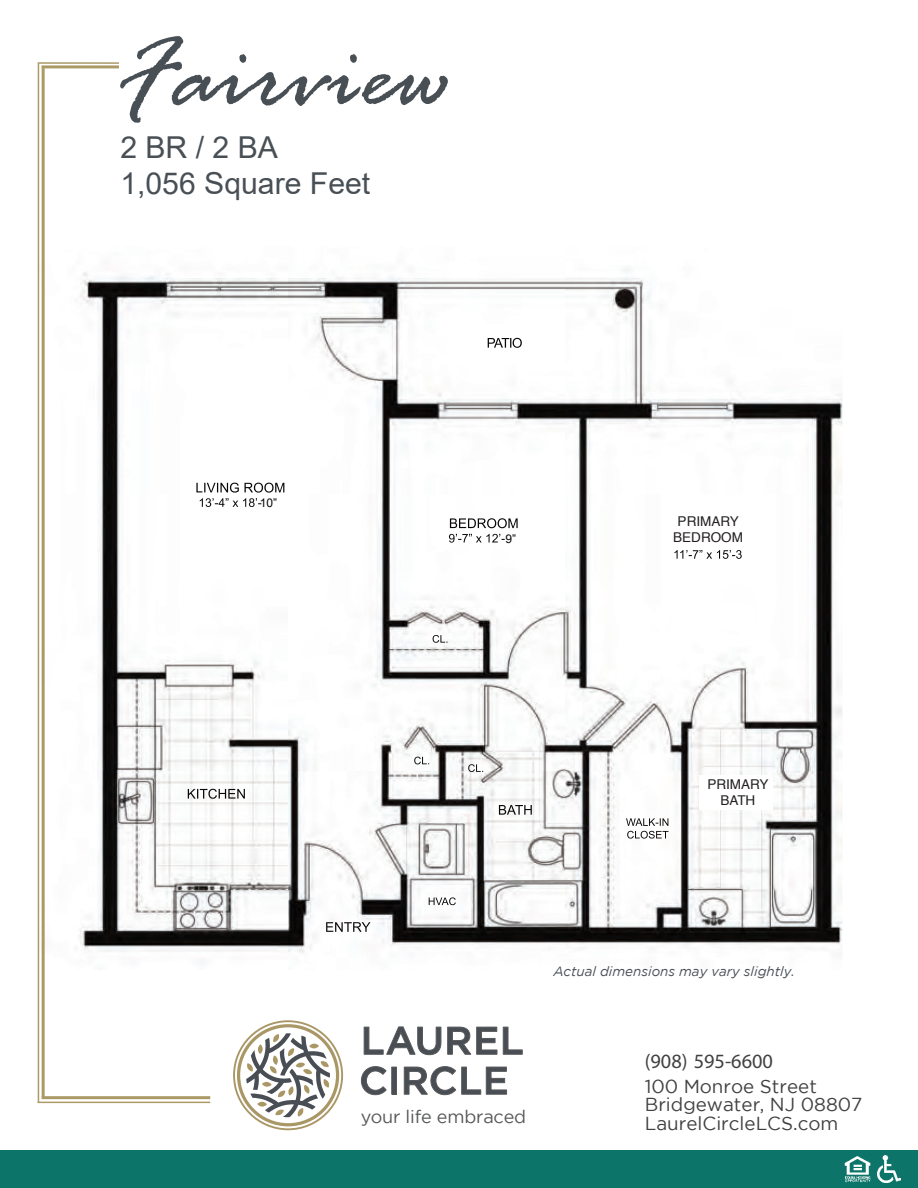
<style>
.page{position:relative;width:918px;height:1188px;background:#fff}
.page>*{position:absolute;margin:0;border:0;box-sizing:border-box;transform-origin:0 0}
.t1{font:italic 108px "Rage";color:#484f55}
.t2{font:30.15px/36.2px "Arial";color:#484f55}
.t3{font:500 20.4px "Gotham";color:#414042}
.t4{font:18.75px/18.8px "Gotham";color:#414042}
.t5{font:18px "Gotham";letter-spacing:-.01em;color:#57585a}
.t6{font:italic 13.5px "Gotham";color:#484f55}
.t7{font:13.5px "Helvetica";color:#231f20}
.t8{font:12px "Arial";color:#040503}
</style>
<div class="page">
<img style="left:39px;top:246px;width:804px;height:723px">
<img style="left:499px;top:805px;width:33px;height:10px">
<img style="left:188px;top:789px;width:57px;height:10px">
<img style="left:414px;top:757px;width:15px;height:7px">
<img style="left:433px;top:635px;width:14px;height:8px">
<img style="left:626px;top:818px;width:42px;height:21px">
<img style="left:468px;top:764px;width:15px;height:8px">
<img style="left:429px;top:897px;width:27px;height:8px">
<img style="left:488px;top:338px;width:34px;height:10px">
<img style="left:326px;top:922px;width:44px;height:10px">
<img style="left:196px;top:483px;width:88px;height:10px">
<img style="left:450px;top:518px;width:68px;height:10px">
<div style="left:0;top:1150px;width:918px;height:38px;background:#0c7468"></div>
<img style="left:845px;top:1156px;width:26px;height:27px">
<img style="left:878px;top:1156px;width:23px;height:26px">
<svg style="left:233px;top:1020px;width:110px;height:110px"></svg>
<svg style="left:363px;top:1026px;width:160px;height:29px"></svg>
<svg style="left:361px;top:1066px;width:26px;height:29px"></svg>
<hr style="left:392px;top:1067px;width:4px;height:27px;background:#494e54">
<div style="left:391px;top:1067px;width:6px;height:28px;border:1px solid #57585a"></div>
<svg style="left:404px;top:1066px;width:103px;height:29px"></svg>
<hr style="left:38px;top:63px;width:1px;height:1040px;background:#ab9966">
<hr style="left:42px;top:68px;width:3px;height:1029px;background:#ab9966">
<hr style="left:38px;top:1102px;width:172px;height:1px;background:#ab9966">
<hr style="left:42px;top:1096px;width:168px;height:3px;background:#ab9966">
<hr style="left:38px;top:62px;width:81px;height:2px;background:#ab9966">
<hr style="left:42px;top:65px;width:77px;height:3px;background:#ab9966">
<div style="left:671px;top:514px;width:74px;height:34px;background:#fff"></div>
<div style="left:699px;top:775px;width:74px;height:34px;background:#fff"></div>
<p class="t1" style="left:117px;top:17px;width:337px">Fairview</p>
<p class="t2" style="left:120px;top:129px;width:251px">2 BR / 2 BA<br>1,056 Square Feet</p>
<p class="t8" style="left:260px;top:494px;width:19px">10”</p>
<p class="t8" style="left:506px;top:530px;width:12px">9”</p>
<p class="t7" style="left:678px;top:511px;width:63px">PRIMARY</p>
<p class="t7" style="left:673px;top:527px;width:71px">BEDROOM</p>
<p class="t7" style="left:707px;top:774px;width:63px">PRIMARY</p>
<p class="t7" style="left:720px;top:790px;width:37px">BATH</p>
<p class="t6" style="left:553px;top:964px;width:243px">Actual dimensions may vary slightly.</p>
<p class="t5" style="left:361px;top:1106px;width:167px">your life embraced</p>
<p class="t3" style="left:645px;top:1049px;width:130px">(908) 595-6600</p>
<p class="t4" style="left:645px;top:1076px;width:219px">100 Monroe Street<br>Bridgewater, NJ 08807<br>LaurelCircleLCS.com</p>
</div>
